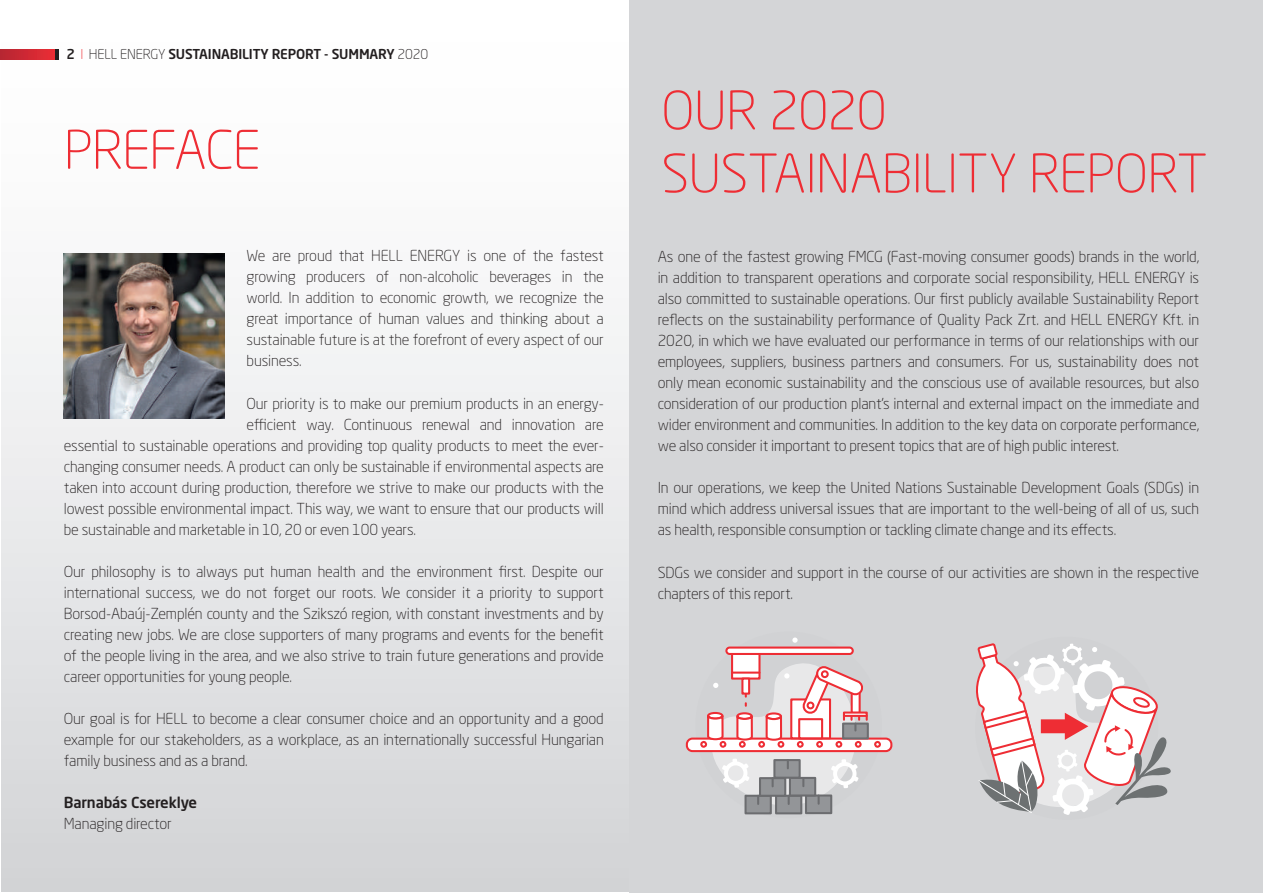
<style>
.page{position:relative;width:1263px;height:893px;background:#fff}
.page>*{position:absolute;margin:0;border:0;box-sizing:border-box;transform-origin:0 0}
.t1{font:300 52.5px/63px "Neo Sans Pro";letter-spacing:-.015em;color:#ee2d34}
.t2{font:300 15px/21px "Neo Sans Pro";letter-spacing:-.01em;color:#231f20;text-align:justify}
.t3{font:500 15px "Neo Sans Pro";letter-spacing:-.01em;color:#231f20}
.t4{font:500 13.5px "Neo Sans Pro";letter-spacing:-.01em;color:#231f20}
.s1{font-weight:300;color:#ee2d34}
.s2{font-weight:300}
</style>
<div class="page">
<div style="left:2px;top:0;width:1261px;height:891px;background:linear-gradient(to bottom,#fff,#d4d6d8)"></div>
<svg style="left:0;top:50px;width:56px;height:10px"></svg>
<svg style="left:56px;top:50px;width:3px;height:10px"></svg>
<div style="left:629px;top:0;width:634px;height:893px;background:#d4d5d7"></div>
<img style="left:64px;top:253px;width:161px;height:166px">
<svg style="left:792px;top:637px;width:6px;height:6px"></svg>
<div style="left:687px;top:739px;width:204px;height:12px;background:#fff;border-radius:6px"></div>
<div style="left:686px;top:738px;width:206px;height:14px;border:2px solid #ee2d34;border-radius:6px"></div>
<div style="left:700px;top:741px;width:7px;height:7px;border:2px solid #ee2d34;border-radius:2px"></div>
<div style="left:874px;top:741px;width:7px;height:7px;border:2px solid #ee2d34;border-radius:2px"></div>
<div style="left:842px;top:722px;width:27px;height:17px;border:2px solid #6c6d70"></div>
<div style="left:732px;top:654px;width:27px;height:25px;background:#fff"></div>
<div style="left:731px;top:653px;width:29px;height:27px;border:2px solid #ee2d34"></div>
<div style="left:726px;top:648px;width:127px;height:6px;background:#fff;border-radius:3px"></div>
<div style="left:725px;top:646px;width:129px;height:9px;border:2px solid #ee2d34;border-radius:3px"></div>
<div style="left:745px;top:796px;width:26px;height:17px;background:#939598"></div>
<div style="left:744px;top:795px;width:28px;height:19px;border:2px solid #6c6d70"></div>
<div style="left:776px;top:796px;width:25px;height:17px;background:#939598"></div>
<div style="left:775px;top:795px;width:27px;height:19px;border:2px solid #6c6d70"></div>
<div style="left:806px;top:795px;width:25px;height:18px;background:#939598"></div>
<div style="left:805px;top:794px;width:27px;height:20px;border:2px solid #6c6d70"></div>
<svg style="left:701px;top:663px;width:167px;height:142px"></svg>
<svg style="left:976px;top:643px;width:195px;height:172px"></svg>
<p class="t4" style="left:67px;top:46px;width:363px">2 <span class="s1">I</span> <span class="s2">HELL ENERGY</span> SUSTAINABILITY REPORT - SUMMARY <span class="s2">2020</span></p>
<h1 class="t1" style="left:64px;top:118px;width:198px">PREFACE</h1>
<p class="t2" style="left:247px;top:245px;width:359px">We are proud that HELL ENERGY is one of the fastest growing producers of non-alcoholic beverages in the world. In addition to economic growth, we recognize the great importance of human values and thinking about a sustainable future is at the forefront of every aspect of our business.</p>
<p class="t2" style="left:247px;top:392px;width:359px">Our priority is to make our premium products in an energy-</p>
<p class="t2" style="left:247px;top:413px;width:359px">efficient way. Continuous renewal and innovation are</p>
<p class="t2" style="left:64px;top:434px;width:542px">essential to sustainable operations and providing top quality products to meet the ever-</p>
<p class="t2" style="left:64px;top:455px;width:542px">changing consumer needs. A product can only be sustainable if environmental aspects are</p>
<p class="t2" style="left:64px;top:476px;width:542px">taken into account during production, therefore we strive to make our products with the</p>
<p class="t2" style="left:64px;top:497px;width:541px">lowest possible environmental impact. This way, we want to ensure that our products will</p>
<p class="t2" style="left:64px;top:518px;width:354px">be sustainable and marketable in 10, 20 or even 100 years.</p>
<p class="t2" style="left:64px;top:561px;width:542px">Our philosophy is to always put human health and the environment first. Despite our international success, we do not forget our roots. We consider it a priority to support Borsod-Abaúj-Zemplén county and the Szikszó region, with constant investments and by creating new jobs. We are close supporters of many programs and events for the benefit of the people living in the area, and we also strive to train future generations and provide career opportunities for young people.</p>
<p class="t2" style="left:64px;top:708px;width:542px">Our goal is for HELL to become a clear consumer choice and an opportunity and a good example for our stakeholders, as a workplace, as an internationally successful Hungarian family business and as a brand.</p>
<p class="t3" style="left:64px;top:793px;width:135px">Barnabás Csereklye</p>
<p class="t2" style="left:64px;top:813px;width:110px">Managing director</p>
<h1 class="t1" style="left:661px;top:78px;width:547px">OUR 2020<br>SUSTAINABILITY REPORT</h1>
<p class="t2" style="left:658px;top:246px;width:543px">As one of the fastest growing FMCG (Fast-moving consumer goods) brands in the world, in addition to transparent operations and corporate social responsibility, HELL ENERGY is also committed to sustainable operations. Our first publicly available Sustainability Report reflects on the sustainability performance of Quality Pack Zrt. and HELL ENERGY Kft. in 2020, in which we have evaluated our performance in terms of our relationships with our employees, suppliers, business partners and consumers. For us, sustainability does not only mean economic sustainability and the conscious use of available resources, but also consideration of our production plant’s internal and external impact on the immediate and wider environment and communities. In addition to the key data on corporate performance, we also consider it important to present topics that are of high public interest.</p>
<p class="t2" style="left:658px;top:477px;width:543px">In our operations, we keep the United Nations Sustainable Development Goals (SDGs) in mind which address universal issues that are important to the well-being of all of us, such as health, responsible consumption or tackling climate change and its effects.</p>
<p class="t2" style="left:658px;top:561px;width:543px">SDGs we consider and support in the course of our activities are shown in the respective chapters of this report.</p>
</div>
